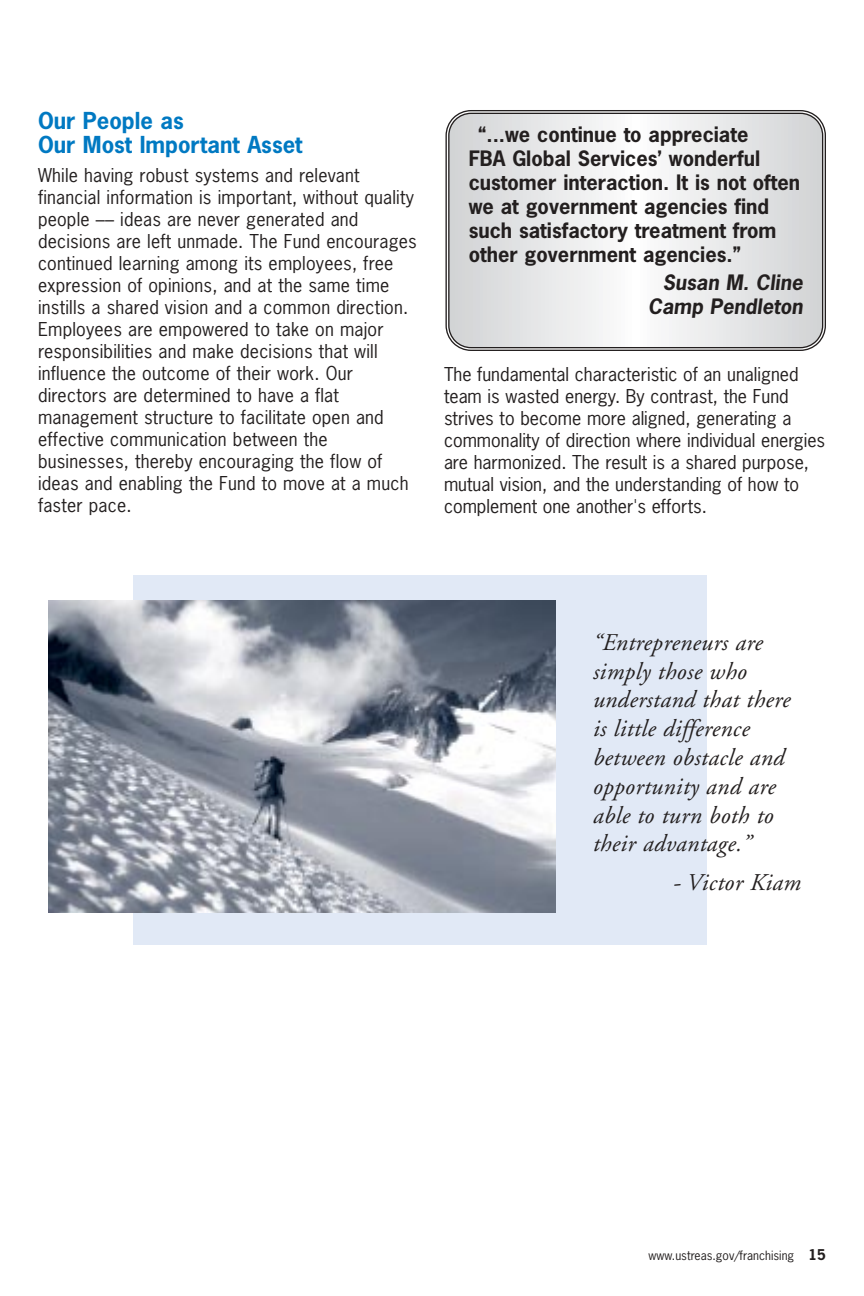
<style>
.page{position:relative;width:864px;height:1296px;background:#fff}
.page>*{position:absolute;margin:0;border:0;box-sizing:border-box;transform-origin:0 0}
.t1{font:italic 24px/28.8px "Adobe Garamond";letter-spacing:.015em;color:#231f1f}
.t2{font:700 22px/24px "News Gothic";color:#0079c2}
.t3{font:700 20px/24px "News Gothic";color:#231f1f}
.t4{font:italic 700 20px/24px "News Gothic";color:#231f1f;text-align:right}
.t5{font:18px/22px "News Gothic";letter-spacing:.01em;color:#231f1f}
.t6{font:12px "News Gothic";color:#231f1f}
.s1{font-weight:700;font-size:14px}
</style>
<div class="page">
<div style="left:133px;top:575px;width:574px;height:370px;background:#e1e9f6"></div>
<img style="left:48px;top:600px;width:507px;height:313px">
<svg style="left:445px;top:110px;width:381px;height:241px"></svg>
<p class="t2" style="left:38px;top:111px;width:266px">Our People as<br>Our Most Important Asset</p>
<p class="t5" style="left:38px;top:166px;width:380px">While having robust systems and relevant financial information is important, without quality people –– ideas are never generated and decisions are left unmade. The Fund encourages continued learning among its employees, free expression of opinions, and at the same time instills a shared vision and a common direction.<br>Employees are empowered to take on major responsibilities and make decisions that will influence the outcome of their work. Our directors are determined to have a flat management structure to facilitate open and effective communication between the businesses, thereby encouraging the flow of ideas and enabling the Fund to move at a much faster pace.</p>
<p class="t3" style="left:469px;top:124px;width:333px;text-indent:10px">“...we continue to appreciate<br>FBA Global Services’ wonderful customer interaction. It is not often we at government agencies find such satisfactory treatment from other government agencies.”</p>
<p class="t4" style="left:648px;top:272px;width:156px">Susan M. Cline<br>Camp Pendleton</p>
<p class="t5" style="left:444px;top:365px;width:383px">The fundamental characteristic of an unaligned team is wasted energy. By contrast, the Fund strives to become more aligned, generating a commonality of direction where individual energies are harmonized. The result is a shared purpose, mutual vision, and the understanding of how to complement one another's efforts.</p>
<h1 class="t1" style="left:593px;top:630px;width:199px">“Entrepreneurs are simply those who understand that there is little difference between obstacle and opportunity and are able to turn both to their advantage.”</h1>
<h1 class="t1" style="left:673px;top:870px;width:130px">- Victor Kiam</h1>
<p class="t6" style="left:648px;top:1250px;width:179px">www.ustreas.gov/franchising <span class="s1">15</span></p>
</div>
